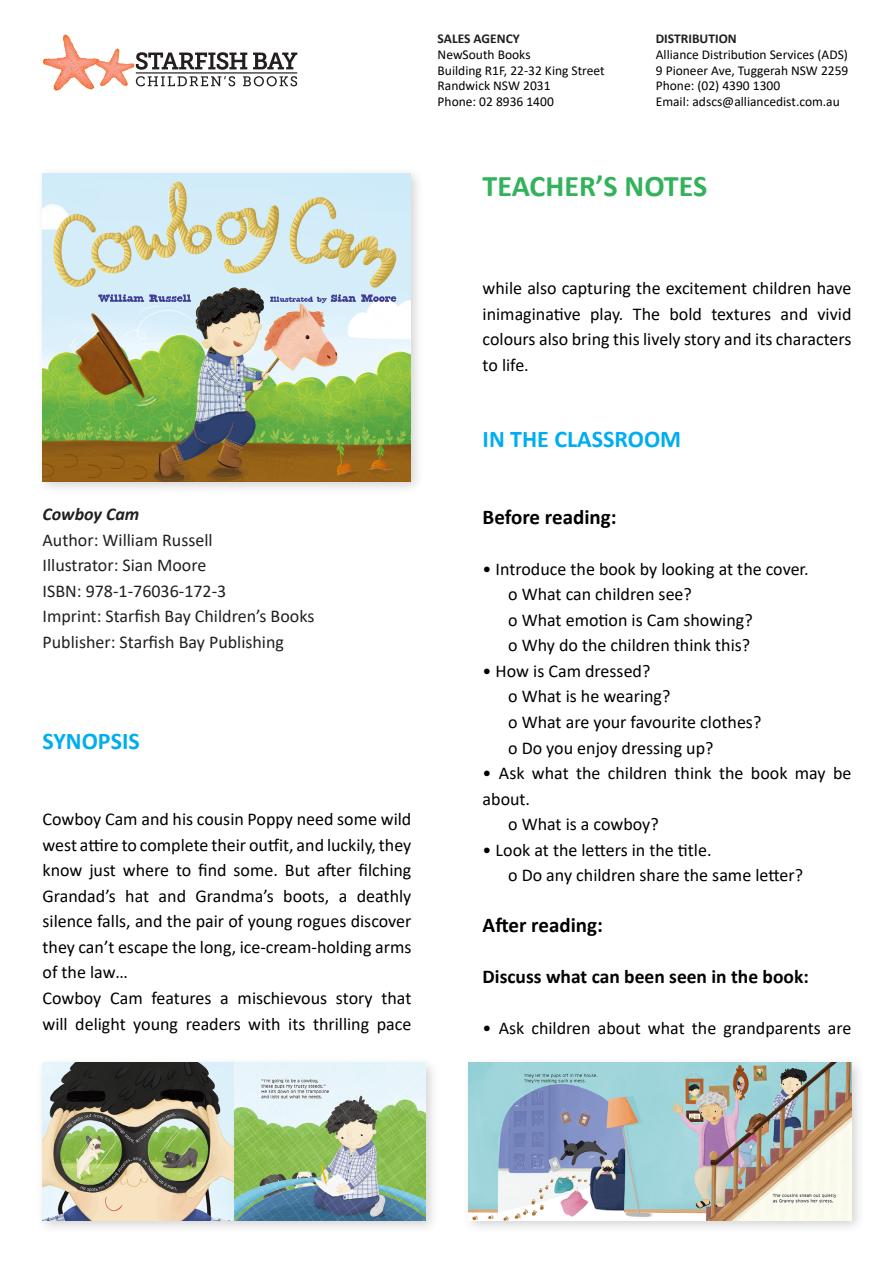
<style>
.page{position:relative;width:893px;height:1263px;background:#fff}
.page>*{position:absolute;margin:0;border:0;box-sizing:border-box;transform-origin:0 0}
.t1{font:700 30px "Calibri";color:#32b25a}
.t2{font:700 24px "Calibri";color:#00aeef}
.t3{font:700 21px "Calibri";color:#000}
.t4{font:700 19.5px "Calibri";color:#000}
.t5{font:18px/25.5px "Calibri";color:#000}
.t6{font:18px/25.5px "Calibri";color:#231f20}
.t7{font:italic 700 18px "Calibri";color:#231f20}
.t8{font:13.5px/15.6px "Calibri";color:#000}
.t9{font:700 13.5px "Calibri";color:#231f20}
</style>
<div class="page">
<svg style="left:43px;top:34px;width:254px;height:57px"></svg>
<div style="left:36px;top:167px;width:388px;height:328px;background:#231f20;opacity:.2"></div>
<img style="left:43px;top:173px;width:367px;height:308px">
<div style="left:462px;top:1056px;width:404px;height:179px;background:#231f20;opacity:.2"></div>
<img style="left:469px;top:1063px;width:382px;height:157px">
<div style="left:36px;top:1056px;width:403px;height:179px;background:#231f20;opacity:.2"></div>
<img style="left:43px;top:1063px;width:382px;height:157px">
<p class="t9" style="left:438px;top:29px;width:84px">SALES AGENCY</p>
<p class="t8" style="left:438px;top:46px;width:169px">NewSouth Books<br>Building R1F, 22-32 King Street<br>Randwick NSW 2031<br>Phone: 02 8936 1400</p>
<p class="t9" style="left:656px;top:29px;width:82px">DISTRIBUTION</p>
<p class="t8" style="left:656px;top:46px;width:194px">Alliance Distribution Services (ADS)<br>9 Pioneer Ave, Tuggerah NSW 2259<br>Phone: (02) 4390 1300<br>Email: adscs@alliancedist.com.au</p>
<h1 class="t1" style="left:483px;top:165px;width:226px">TEACHER’S NOTES</h1>
<p class="t7" style="left:43px;top:501px;width:98px">Cowboy Cam</p>
<p class="t6" style="left:43px;top:526px;width:273px">Author: William Russell<br>Illustrator: Sian Moore<br>ISBN: 978-1-76036-172-3<br>Imprint: Starfish Bay Children’s Books<br>Publisher: Starfish Bay Publishing</p>
<h2 class="t2" style="left:43px;top:724px;width:99px">SYNOPSIS</h2>
<p class="t5" style="left:43px;top:806px;width:370px">Cowboy Cam and his cousin Poppy need some wild west attire to complete their outfit, and luckily, they know just where to find some. But after filching Grandad’s hat and Grandma’s boots, a deathly silence falls, and the pair of young rogues discover they can’t escape the long, ice-cream-holding arms of the law…<br>Cowboy Cam features a mischievous story that will delight young readers with its thrilling pace</p>
<p class="t5" style="left:483px;top:275px;width:370px;text-align:justify">while also capturing the excitement children have inimaginative play. The bold textures and vivid colours also bring this lively story and its characters to life.</p>
<h2 class="t2" style="left:483px;top:422px;width:200px">IN THE CLASSROOM</h2>
<p class="t3" style="left:483px;top:502px;width:135px">Before reading:</p>
<p class="t5" style="left:508px;top:556px;width:302px;text-indent:-26px">• Introduce the book by looking at the cover. o What can children see?<br>o What emotion is Cam showing?<br>o Why do the children think this?</p>
<p class="t5" style="left:508px;top:658px;width:255px;text-indent:-26px">• How is Cam dressed?<br>o What is he wearing?<br>o What are your favourite clothes? o Do you enjoy dressing up?</p>
<p class="t5" style="left:483px;top:760px;width:370px">• Ask what the children think the book may be</p>
<p class="t5" style="left:483px;top:785px;width:49px">about.</p>
<p class="t5" style="left:508px;top:811px;width:152px">o What is a cowboy?</p>
<p class="t5" style="left:508px;top:836px;width:297px;text-indent:-26px">• Look at the letters in the title.<br>o Do any children share the same letter?</p>
<p class="t3" style="left:483px;top:910px;width:122px">After reading:</p>
<p class="t4" style="left:483px;top:963px;width:328px">Discuss what can been seen in the book:</p>
<p class="t5" style="left:483px;top:1015px;width:370px">• Ask children about what the grandparents are</p>
</div>
